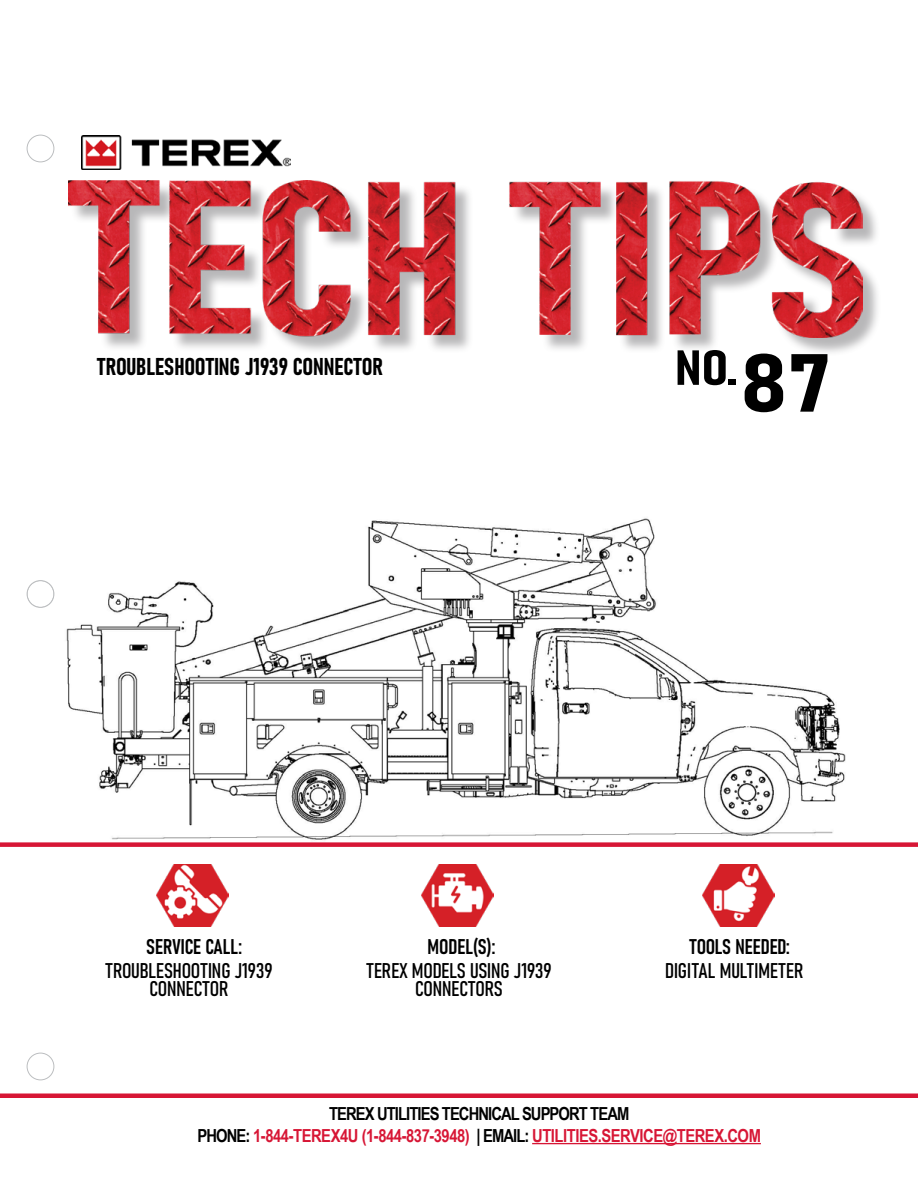
<style>
.page{position:relative;width:918px;height:1188px;background:#fff}
.page>*{position:absolute;margin:0;border:0;box-sizing:border-box;transform-origin:0 0}
.t1{font:81px "Bahnschrift";color:#000;scale:1.22 1}
.t2{font:48.6px "Bahnschrift";color:#000;scale:1.22 1}
.t3{font:24px "Bahnschrift";color:#000}
.t4{font:21px/18px "Bahnschrift";color:#000;text-align:center}
.t5{font:700 18px/21.6px "Arial Narrow";letter-spacing:-.05em;color:#d71635;text-align:center}
.s1{color:#000}
</style>
<div class="page">
<img style="left:66px;top:518px;width:780px;height:322px">
<hr style="left:532px;top:1143px;width:229px;height:1px;background:#d71635">
<div style="left:27px;top:1053px;width:27px;height:27px;border:1px solid #bcbec0;border-radius:50%"></div>
<div style="left:27px;top:581px;width:27px;height:26px;border:1px solid #bcbec0;border-radius:50%"></div>
<div style="left:27px;top:580px;width:27px;height:28px;border:1px solid #bcbec0;border-radius:50%"></div>
<div style="left:27px;top:135px;width:27px;height:27px;border:1px solid #bcbec0;border-radius:50%"></div>
<hr style="left:0;top:1094px;width:918px;height:4px;background:#d71635">
<div style="left:0;top:842px;width:918px;height:5px;background:#d71635"></div>
<img style="left:81px;top:135px;width:210px;height:34px">
<div style="left:71px;top:182px;width:811px;height:174px;background:#717073;opacity:.5"></div>
<img style="left:69px;top:181px;width:793px;height:157px">
<img style="left:157px;top:864px;width:72px;height:62px">
<img style="left:421px;top:864px;width:72px;height:62px">
<img style="left:702px;top:864px;width:72px;height:62px">
<h2 class="t2" style="left:675px;top:331px;width:52px">NO.</h2>
<p class="t3" style="left:97px;top:349px;width:288px">TROUBLESHOOTING J1939 CONNECTOR</p>
<h1 class="t1" style="left:740px;top:322px;width:77px">87</h1>
<p class="t4" style="left:146px;top:936px;width:97px">SERVICE CALL:</p>
<p class="t4" style="left:428px;top:936px;width:69px">MODEL(S):</p>
<p class="t4" style="left:689px;top:936px;width:102px">TOOLS NEEDED:</p>
<p class="t4" style="left:105px;top:960px;width:169px">TROUBLESHOOTING J1939<br>CONNECTOR</p>
<p class="t4" style="left:366px;top:960px;width:187px">TEREX MODELS USING J1939<br>CONNECTORS</p>
<p class="t4" style="left:665px;top:960px;width:140px">DIGITAL MULTIMETER</p>
<p class="t5" style="left:198px;top:1102px;width:565px"><span class="s1">TEREX UTILITIES TECHNICAL SUPPORT TEAM<br>PHONE:</span> 1-844-TEREX4U (1-844-837-3948) <span class="s1">| EMAIL:</span> UTILITIES.SERVICE@TEREX.COM</p>
</div>
